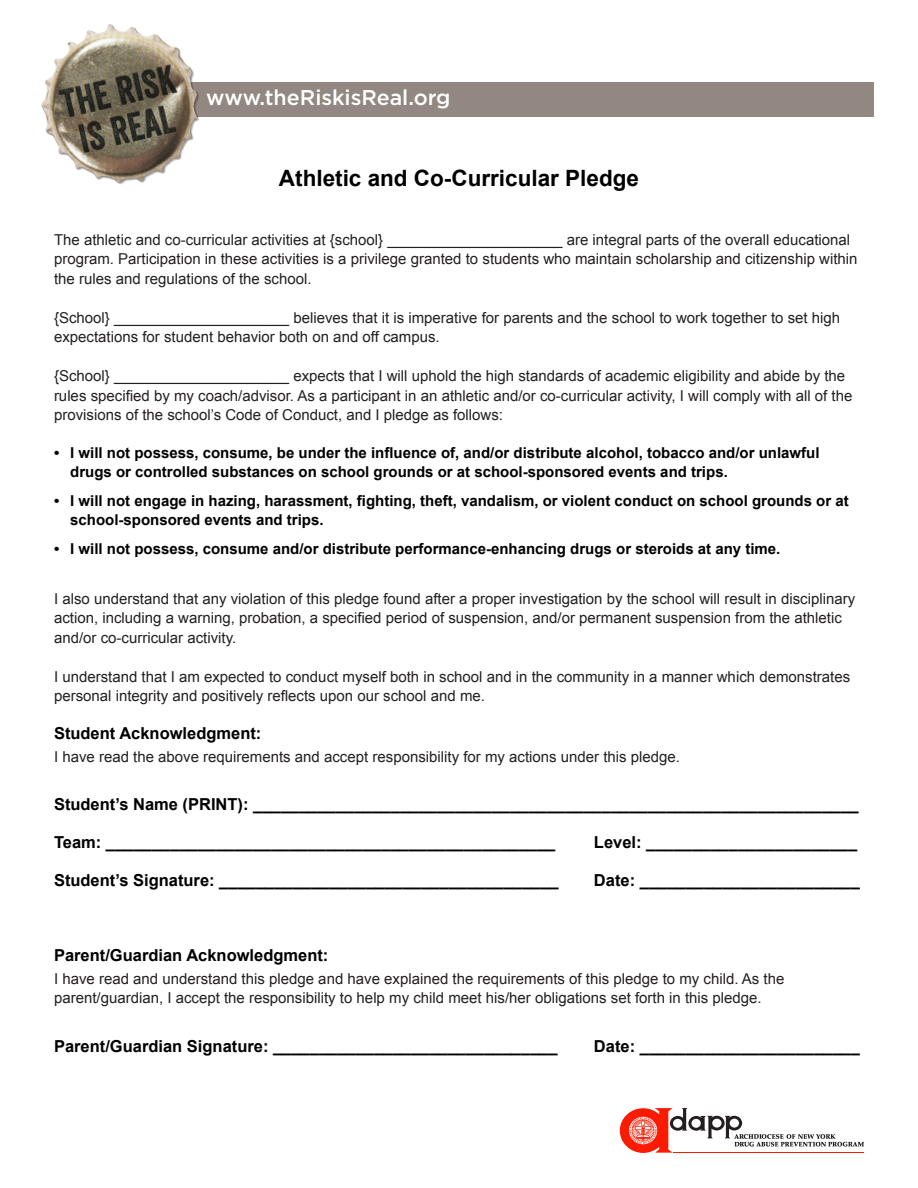
<style>
.page{position:relative;width:918px;height:1188px;background:#fff}
.page>*{position:absolute;margin:0;border:0;box-sizing:border-box;transform-origin:0 0}
.heading1{font:700 22.5px "Arial";color:#000}
.t1{font:500 21.45px "Gotham";color:#fff}
.subhead1{font:700 16.5px "Arial";color:#000}
.t2{font:15px/19.5px "Arial";color:#231f20}
.t3{font:700 15px/18.8px "Arial";color:#000}
</style>
<div class="page">
<svg style="left:620px;top:1108px;width:244px;height:45px"></svg>
<div style="left:95px;top:82px;width:779px;height:35px;background:#928881"></div>
<img style="left:41px;top:24px;width:158px;height:161px">
<p class="t1" style="left:206px;top:85px;width:246px">www.theRiskisReal.org</p>
<p class="heading1" style="left:279px;top:163px;width:362px">Athletic and Co-Curricular Pledge</p>
<p class="t2" style="left:54px;top:230px;width:805px">The athletic and co-curricular activities at {school} _____________________ are integral parts of the overall educational program. Participation in these activities is a privilege granted to students who maintain scholarship and citizenship within the rules and regulations of the school.</p>
<p class="t2" style="left:54px;top:308px;width:788px">{School} _____________________ believes that it is imperative for parents and the school to work together to set high expectations for student behavior both on and off campus.</p>
<p class="t2" style="left:54px;top:366px;width:800px">{School} _____________________ expects that I will uphold the high standards of academic eligibility and abide by the rules specified by my coach/advisor. As a participant in an athletic and/or co-curricular activity, I will comply with all of the provisions of the school’s Code of Conduct, and I pledge as follows:</p>
<p class="t3" style="left:70px;top:444px;width:751px;text-indent:-16px">• I will not possess, consume, be under the influence of, and/or distribute alcohol, tobacco and/or unlawful drugs or controlled substances on school grounds or at school-sponsored events and trips.</p>
<p class="t3" style="left:70px;top:492px;width:780px;text-indent:-16px">• I will not engage in hazing, harassment, fighting, theft, vandalism, or violent conduct on school grounds or at school-sponsored events and trips.</p>
<p class="t3" style="left:54px;top:540px;width:728px">• I will not possess, consume and/or distribute performance-enhancing drugs or steroids at any time.</p>
<p class="t2" style="left:54px;top:589px;width:803px">I also understand that any violation of this pledge found after a proper investigation by the school will result in disciplinary action, including a warning, probation, a specified period of suspension, and/or permanent suspension from the athletic and/or co-curricular activity.</p>
<p class="t2" style="left:54px;top:667px;width:798px">I understand that I am expected to conduct myself both in school and in the community in a manner which demonstrates personal integrity and positively reflects upon our school and me.</p>
<p class="subhead1" style="left:54px;top:722px;width:209px">Student Acknowledgment:</p>
<p class="t2" style="left:54px;top:747px;width:628px">I have read the above requirements and accept responsibility for my actions under this pledge.</p>
<p class="subhead1" style="left:54px;top:793px;width:806px">Student’s Name (PRINT): __________________________________________________________________</p>
<p class="subhead1" style="left:54px;top:831px;width:503px">Team: _________________________________________________</p>
<p class="subhead1" style="left:594px;top:831px;width:265px">Level: _______________________</p>
<p class="subhead1" style="left:54px;top:869px;width:506px">Student’s Signature: _____________________________________</p>
<p class="subhead1" style="left:594px;top:869px;width:268px">Date: ________________________</p>
<p class="subhead1" style="left:54px;top:945px;width:276px">Parent/Guardian Acknowledgment:</p>
<p class="t2" style="left:54px;top:969px;width:732px">I have read and understand this pledge and have explained the requirements of this pledge to my child. As the parent/guardian, I accept the responsibility to help my child meet his/her obligations set forth in this pledge.</p>
<p class="subhead1" style="left:54px;top:1035px;width:505px">Parent/Guardian Signature: _______________________________</p>
<p class="subhead1" style="left:594px;top:1035px;width:268px">Date: ________________________</p>
</div>
